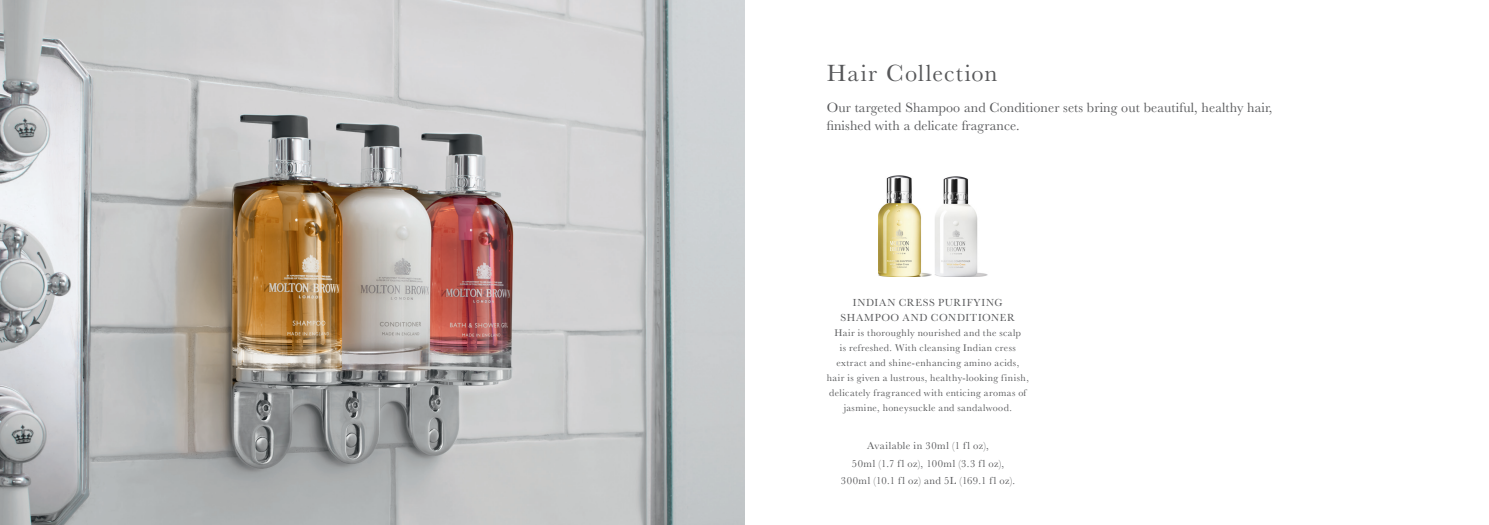
<style>
.page{position:relative;width:1489px;height:525px;background:#fff}
.page>*{position:absolute;margin:0;border:0;box-sizing:border-box;transform-origin:0 0}
.Heading_18pt{font:24.38px "Baskerville";letter-spacing:.05em;color:#57585a}
.t1{font:14px/18.8px "Baskerville";letter-spacing:.01em;color:#57585a}
.Body_Copy_12pt{font:10.62px/17.5px "Baskerville";letter-spacing:.055em;color:#57585a;text-align:center}
.t2{font:10px/15px "Baskerville";letter-spacing:.04em;color:#57585a;text-align:center}
</style>
<div class="page">
<img style="left:878px;top:176px;width:53px;height:101px">
<img style="left:935px;top:176px;width:53px;height:101px">
<img style="left:0;top:0;width:744px;height:524px">
<p class="Heading_18pt" style="left:826px;top:58px;width:172px">Hair Collection</p>
<p class="t1" style="left:826px;top:98px;width:447px">Our targeted Shampoo and Conditioner sets bring out beautiful, healthy hair, finished with a delicate fragrance.</p>
<p class="Body_Copy_12pt" style="left:840px;top:295px;width:176px;line-height:15px">INDIAN CRESS PURIFYING<br>SHAMPOO AND CONDITIONER</p>
<p class="t2" style="left:826px;top:325px;width:203px">Hair is thoroughly nourished and the scalp<br>is refreshed. With cleansing Indian cress extract and shine-enhancing amino acids, hair is given a lustrous, healthy-looking finish, delicately fragranced with enticing aromas of jasmine, honeysuckle and sandalwood.</p>
<p class="Body_Copy_12pt" style="left:841px;top:437px;width:176px">Available in 30ml (1 fl oz),<br>50ml (1.7 fl oz), 100ml (3.3 fl oz),<br>300ml (10.1 fl oz) and 5L (169.1 fl oz).</p>
</div>
